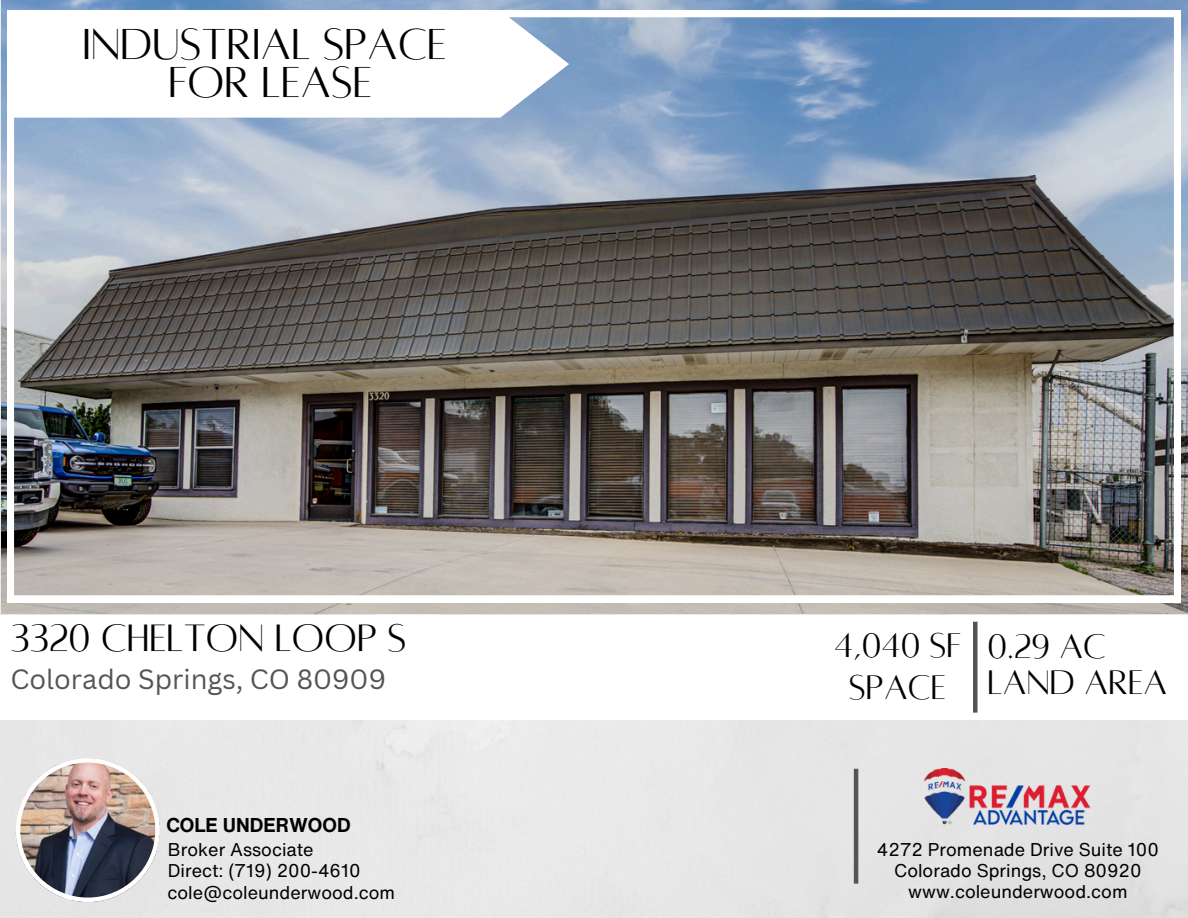
<style>
.page{position:relative;width:1188px;height:918px;background:#e7e7e7}
.page>*{position:absolute;margin:0;border:0;box-sizing:border-box;transform-origin:0 0}
.t1{font:47.85px/38.2px "Alta regular";color:#000;text-align:center}
.t2{font:42.15px "Alta regular";color:#000}
.t3{font:37.65px/41.7px "Alta regular";color:#000;text-align:center}
.t4{font:27.15px "Canva Sans";color:#545454}
.t5{font:700 19.5px "Helvetica Now Text";color:#000}
.t6{font:18px "Helvetica Now Text";color:#000}
</style>
<div class="page">
<img style="left:2px;top:0;width:1186px;height:613px">
<div style="left:0;top:615px;width:1188px;height:104px;background:#fff"></div>
<img style="left:915px;top:768px;width:181px;height:70px">
<img style="left:16px;top:758px;width:144px;height:144px">
<hr style="left:854px;top:769px;width:4px;height:115px;background:#545454">
<div style="left:973px;top:622px;width:5px;height:91px;background:#545454"></div>
<img style="left:7px;top:11px;width:1174px;height:591px">
<h2 class="t1" style="left:82px;top:25px;width:366px">INDUSTRIAL SPACE<br>FOR LEASE</h2>
<h3 class="t2" style="left:10px;top:618px;width:398px">3320 CHELTON LOOP S</h3>
<p class="t4" style="left:10px;top:660px;width:377px">Colorado Springs, CO 80909</p>
<h5 class="t5" style="left:166px;top:810px;width:186px">COLE UNDERWOOD</h5>
<p class="t6" style="left:168px;top:836px;width:147px">Broker Associate</p>
<p class="t6" style="left:168px;top:857px;width:195px">Direct: (719) 200-4610</p>
<p class="t6" style="left:167px;top:879px;width:229px">cole@coleunderwood.com</p>
<h3 class="t3" style="left:834px;top:625px;width:129px">4,040 SF<br>SPACE</h3>
<p class="t3" style="left:988px;top:629px;width:181px;line-height:36px;text-align:left">0.29 AC<br>LAND AREA</p>
<p class="t6" style="left:877px;top:836px;width:283px">4272 Promenade Drive Suite 100</p>
<p class="t6" style="left:894px;top:857px;width:249px">Colorado Springs, CO 80920</p>
<p class="t6" style="left:908px;top:878px;width:221px">www.coleunderwood.com</p>
</div>
